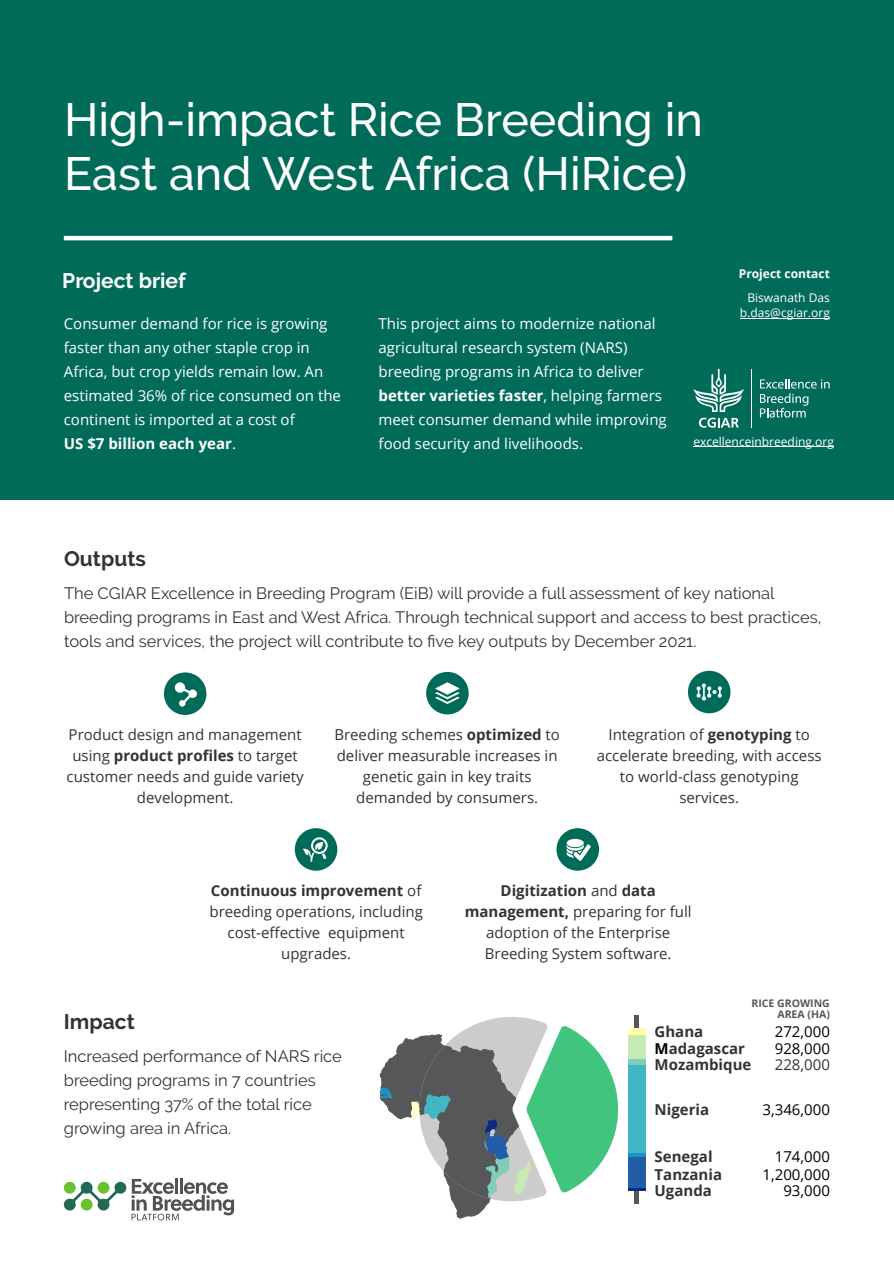
<style>
.page{position:relative;width:894px;height:1263px;background:#fff}
.page>*{position:absolute;margin:0;border:0;box-sizing:border-box;transform-origin:0 0}
.t1{font:500 46.5px/54px "Raleway";color:#fff}
.t2{font:700 21px "Raleway";color:#333}
.t3{font:700 21px "Raleway";color:#fff}
.t4{font:16.5px/24px "Raleway";color:#333}
.t5{font:15px/21px "Open Sans";color:#333;text-align:center}
.t6{font:15px/24px "Open Sans";color:#fff}
.t7{font:700 15px/16.5px "Open Sans";color:#333}
.t8{font:15px/16.5px "Open Sans";color:#000}
.t9{font:12px/15px "Open Sans";color:#fff;text-align:right}
.t10{font:700 12px "Open Sans";color:#fff}
.t11{font:700 10.5px/10.5px "Open Sans";color:#555759;text-align:right}
.s1{font-weight:700}
.s2{color:#000}
</style>
<div class="page">
<div style="left:0;top:0;width:893px;height:500px;background:#006b59"></div>
<svg style="left:379px;top:1015px;width:266px;height:204px"></svg>
<hr style="left:64px;top:236px;width:608px;height:4px;background:#fff">
<hr style="left:175px;top:1178px;width:3px;height:16px;background:#505256">
<hr style="left:180px;top:1178px;width:3px;height:16px;background:#505256">
<svg style="left:64px;top:1179px;width:170px;height:41px"></svg>
<svg style="left:426px;top:672px;width:42px;height:42px"></svg>
<svg style="left:295px;top:828px;width:42px;height:43px"></svg>
<svg style="left:556px;top:828px;width:42px;height:43px"></svg>
<svg style="left:693px;top:369px;width:50px;height:43px"></svg>
<svg style="left:699px;top:418px;width:39px;height:10px"></svg>
<svg style="left:760px;top:379px;width:69px;height:39px"></svg>
<hr style="left:751px;top:369px;width:1px;height:58px;background:#fff">
<hr style="left:693px;top:446px;width:140px;height:1px;background:#fff">
<svg style="left:164px;top:672px;width:42px;height:43px"></svg>
<svg style="left:687px;top:671px;width:43px;height:42px"></svg>
<hr style="left:739px;top:318px;width:90px;height:1px;background:#fff">
<h1 class="t1" style="left:64px;top:93px;width:640px">High-impact Rice Breeding in<br>East and West Africa (HiRice)</h1>
<h2 class="t3" style="left:62px;top:268px;width:125px">Project brief</h2>
<p class="t6" style="left:64px;top:313px;width:278px">Consumer demand for rice is growing faster than any other staple crop in Africa, but crop yields remain low. An estimated 36% of rice consumed on the continent is imported at a cost of<br><span class="s1">US $7 billion each year</span>.</p>
<p class="t6" style="left:378px;top:313px;width:289px">This project aims to modernize national agricultural research system (NARS) breeding programs in Africa to deliver <span class="s1">better varieties faster</span>, helping farmers meet consumer demand while improving food security and livelihoods.</p>
<p class="t10" style="left:738px;top:269px;width:92px">Project contact</p>
<p class="t9" style="left:739px;top:292px;width:91px">Biswanath Das b.das@cgiar.org</p>
<p class="t9" style="left:693px;top:435px;width:142px">excellenceinbreeding.org</p>
<h2 class="t2" style="left:64px;top:546px;width:83px">Outputs</h2>
<p class="t4" style="left:64px;top:581px;width:758px">The CGIAR Excellence in Breeding Program (EiB) will provide a full assessment of key national breeding programs in East and West Africa. Through technical support and access to best practices, tools and services, the project will contribute to five key outputs by December 2021.</p>
<p class="t5" style="left:67px;top:726px;width:238px">Product design and management using <span class="s1">product profiles</span> to target customer needs and guide variety development.</p>
<p class="t5" style="left:334px;top:726px;width:227px">Breeding schemes <span class="s1">optimized</span> to deliver measurable increases in genetic gain in key traits demanded by consumers.</p>
<p class="t5" style="left:596px;top:726px;width:226px">Integration of <span class="s1">genotyping</span> to accelerate breeding, with access to world-class genotyping services.</p>
<p class="t5" style="left:209px;top:882px;width:215px"><span class="s1">Continuous improvement</span> of breeding operations, including cost-effective equipment upgrades.</p>
<p class="t5" style="left:464px;top:882px;width:228px"><span class="s1">Digitization</span> and <span class="s1">data management,</span> preparing for full adoption of the Enterprise<br>Breeding System software.</p>
<h2 class="t2" style="left:64px;top:1009px;width:72px">Impact</h2>
<p class="t4" style="left:64px;top:1044px;width:279px">Increased performance of NARS rice breeding programs in 7 countries representing 37% of the total rice growing area in Africa.</p>
<p class="t11" style="left:751px;top:999px;width:80px">RICE GROWING<br>AREA (HA)</p>
<p class="t7" style="left:654px;top:1025px;width:98px">Ghana<br><span class="s2">M</span>adagascar<br>Mozambique</p>
<p class="t7" style="left:654px;top:1103px;width:56px">Nigeria</p>
<p class="t7" style="left:654px;top:1149px;width:69px;line-height:18px">Senegal<br>Tanzania</p>
<p class="t7" style="left:654px;top:1184px;width:59px">Uganda</p>
<p class="t8" style="left:774px;top:1025px;width:57px">272,000<br>928,000</p>
<p class="t5" style="left:774px;top:1056px;width:57px">228,000</p>
<p class="t8" style="left:762px;top:1103px;width:69px">3,346,000</p>
<p class="t8" style="left:762px;top:1149px;width:69px;line-height:18px;text-align:right">174,000<br>1,200,000</p>
<p class="t8" style="left:783px;top:1184px;width:48px">93,000</p>
</div>
